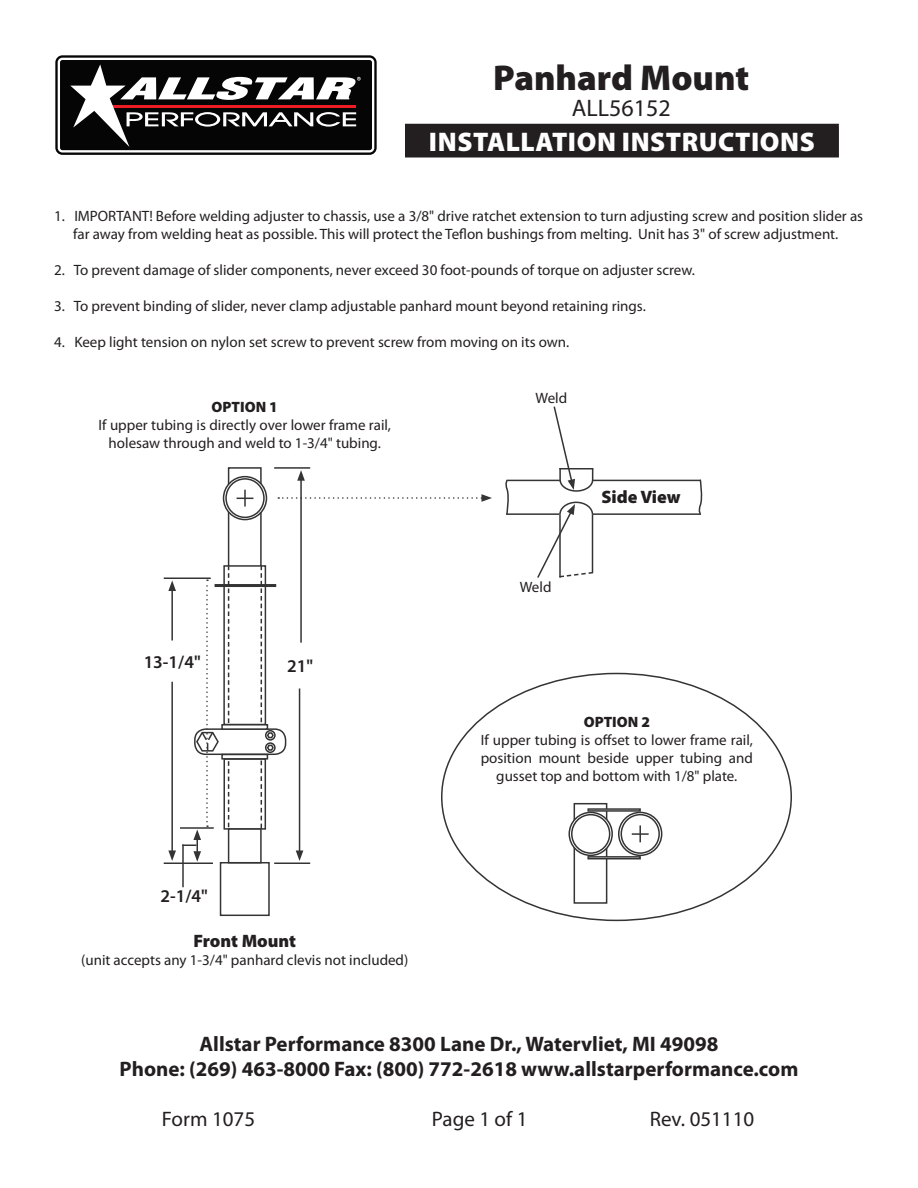
<style>
.page{position:relative;width:918px;height:1188px;background:#fff}
.page>*{position:absolute;margin:0;border:0;box-sizing:border-box;transform-origin:0 0}
.t1{font:900 36px "Myriad Pro";color:#231f20}
.t2{font:900 27px "Myriad Pro";letter-spacing:.02em;color:#fff}
.t3{font:24px "Myriad Pro";color:#231f20}
.t4{font:700 21px/25.2px "Myriad Pro";color:#231f20;text-align:center}
.t5{font:21px "Myriad Pro";color:#231f20}
.t6{font:900 18px "Myriad Pro";color:#231f20}
.t7{font:600 18px "Myriad Pro";color:#231f20}
.t8{font:15px/18px "Myriad Pro";color:#231f20;text-align:center}
.t9{font:900 15px "Myriad Pro";color:#231f20}
</style>
<div class="page">
<svg style="left:55px;top:55px;width:322px;height:100px;background:#303130"></svg>
<svg style="left:58px;top:58px;width:316px;height:95px"></svg>
<div style="left:60px;top:60px;width:312px;height:90px;background:#040504;border-radius:2px"></div>
<svg style="left:70px;top:64px;width:291px;height:83px"></svg>
<div style="left:406px;top:124px;width:432px;height:33px;background:#231f20"></div>
<hr style="left:405px;top:124px;width:434px;height:1px;background:#231f20">
<hr style="left:405px;top:125px;width:1px;height:31px;background:#231f20">
<hr style="left:837px;top:125px;width:2px;height:31px;background:#231f20">
<hr style="left:405px;top:156px;width:434px;height:2px;background:#231f20">
<div style="left:574px;top:803px;width:33px;height:101px;border:2px solid #353435"></div>
<svg style="left:569px;top:812px;width:43px;height:43px"></svg>
<div style="left:568px;top:812px;width:45px;height:44px;border:2px solid #353435;border-radius:50%"></div>
<svg style="left:619px;top:812px;width:43px;height:43px"></svg>
<div style="left:618px;top:812px;width:44px;height:44px;border:2px solid #353435;border-radius:50%"></div>
<div style="left:571px;top:814px;width:39px;height:40px;border:2px solid #353435;border-radius:50%"></div>
<div style="left:621px;top:814px;width:39px;height:40px;border:2px solid #353435;border-radius:50%"></div>
<div style="left:587px;top:808px;width:54px;height:4px;border:2px solid #353435"></div>
<div style="left:587px;top:856px;width:54px;height:3px;border:2px solid #353435"></div>
<svg style="left:632px;top:825px;width:17px;height:17px"></svg>
<div style="left:228px;top:467px;width:34px;height:101px;border:2px solid #353435"></div>
<div style="left:220px;top:862px;width:50px;height:54px;border:2px solid #353435"></div>
<div style="left:228px;top:828px;width:34px;height:35px;border:2px solid #353435"></div>
<svg style="left:224px;top:477px;width:42px;height:43px"></svg>
<div style="left:223px;top:476px;width:44px;height:44px;border:2px solid #353435;border-radius:50%"></div>
<div style="left:225px;top:478px;width:40px;height:40px;border:2px solid #353435;border-radius:50%"></div>
<svg style="left:237px;top:490px;width:16px;height:17px"></svg>
<hr style="left:164px;top:863px;width:49px;height:1px;background:#353435">
<hr style="left:274px;top:863px;width:36px;height:1px;background:#353435">
<hr style="left:274px;top:467px;width:36px;height:2px;background:#353435">
<hr style="left:300px;top:478px;width:2px;height:165px;background:#353435">
<svg style="left:297px;top:470px;width:8px;height:11px"></svg>
<hr style="left:299px;top:689px;width:1px;height:164px;background:#353435">
<svg style="left:296px;top:850px;width:7px;height:11px"></svg>
<hr style="left:164px;top:578px;width:47px;height:1px;background:#353435">
<svg style="left:278px;top:494px;width:214px;height:8px"></svg>
<hr style="left:171px;top:589px;width:2px;height:52px;background:#353435">
<svg style="left:168px;top:581px;width:8px;height:10px"></svg>
<hr style="left:171px;top:682px;width:2px;height:171px;background:#353435">
<svg style="left:168px;top:850px;width:8px;height:11px"></svg>
<hr style="left:180px;top:827px;width:34px;height:2px;background:#353435">
<hr style="left:182px;top:845px;width:2px;height:42px;background:#353435">
<svg style="left:182px;top:566px;width:105px;height:296px"></svg>
<hr style="left:593px;top:480px;width:108px;height:1px;background:#353435">
<hr style="left:593px;top:513px;width:108px;height:2px;background:#353435">
<svg style="left:698px;top:479px;width:5px;height:36px"></svg>
<svg style="left:505px;top:406px;width:90px;height:172px"></svg>
<hr style="left:222px;top:725px;width:45px;height:4px;background:#fff">
<div style="left:221px;top:724px;width:47px;height:6px;border:1px solid #353435"></div>
<hr style="left:222px;top:755px;width:45px;height:4px;background:#fff">
<div style="left:221px;top:754px;width:47px;height:6px;border:1px solid #353435"></div>
<h1 class="t1" style="left:493px;top:57px;width:258px">Panhard Mount</h1>
<h3 class="t3" style="left:572px;top:95px;width:100px">ALL56152</h3>
<h2 class="t2" style="left:429px;top:126px;width:387px">INSTALLATION INSTRUCTIONS</h2>
<p class="t8" style="left:54px;top:208px;width:811px">1. IMPORTANT! Before welding adjuster to chassis, use a 3/8" drive ratchet extension to turn adjusting screw and position slider as far away from welding heat as possible. This will protect the Teflon bushings from melting. Unit has 3" of screw adjustment.</p>
<p class="t8" style="left:54px;top:262px;width:642px">2. To prevent damage of slider components, never exceed 30 foot-pounds of torque on adjuster screw.</p>
<p class="t8" style="left:54px;top:298px;width:593px">3. To prevent binding of slider, never clamp adjustable panhard mount beyond retaining rings.</p>
<p class="t8" style="left:54px;top:334px;width:517px">4. Keep light tension on nylon set screw to prevent screw from moving on its own.</p>
<p class="t9" style="left:212px;top:398px;width:68px">OPTION 1</p>
<p class="t8" style="left:99px;top:416px;width:294px">If upper tubing is directly over lower frame rail, holesaw through and weld to 1-3/4" tubing.</p>
<p class="t7" style="left:144px;top:651px;width:58px">13-1/4"</p>
<p class="t7" style="left:287px;top:656px;width:27px">21"</p>
<p class="t7" style="left:161px;top:886px;width:49px">2-1/4"</p>
<p class="t6" style="left:193px;top:930px;width:104px">Front Mount</p>
<p class="t8" style="left:81px;top:951px;width:329px">(unit accepts any 1-3/4" panhard clevis not included)</p>
<p class="t8" style="left:536px;top:389px;width:33px">Weld</p>
<p class="t8" style="left:520px;top:578px;width:33px">Weld</p>
<p class="t6" style="left:602px;top:486px;width:81px">Side View</p>
<p class="t9" style="left:584px;top:714px;width:68px">OPTION 2</p>
<p class="t8" style="left:481px;top:731px;width:274px">If upper tubing is offset to lower frame rail, position mount beside upper tubing and gusset top and bottom with 1/8" plate.</p>
<h3 class="t4" style="left:120px;top:1031px;width:680px">Allstar Performance 8300 Lane Dr., Watervliet, MI 49098<br>Phone: (269) 463-8000 Fax: (800) 772-2618 www.allstarperformance.com</h3>
<h3 class="t5" style="left:162px;top:1108px;width:95px">Form 1075</h3>
<h3 class="t5" style="left:432px;top:1108px;width:97px">Page 1 of 1</h3>
<h3 class="t5" style="left:650px;top:1108px;width:106px">Rev. 051110</h3>
</div>
